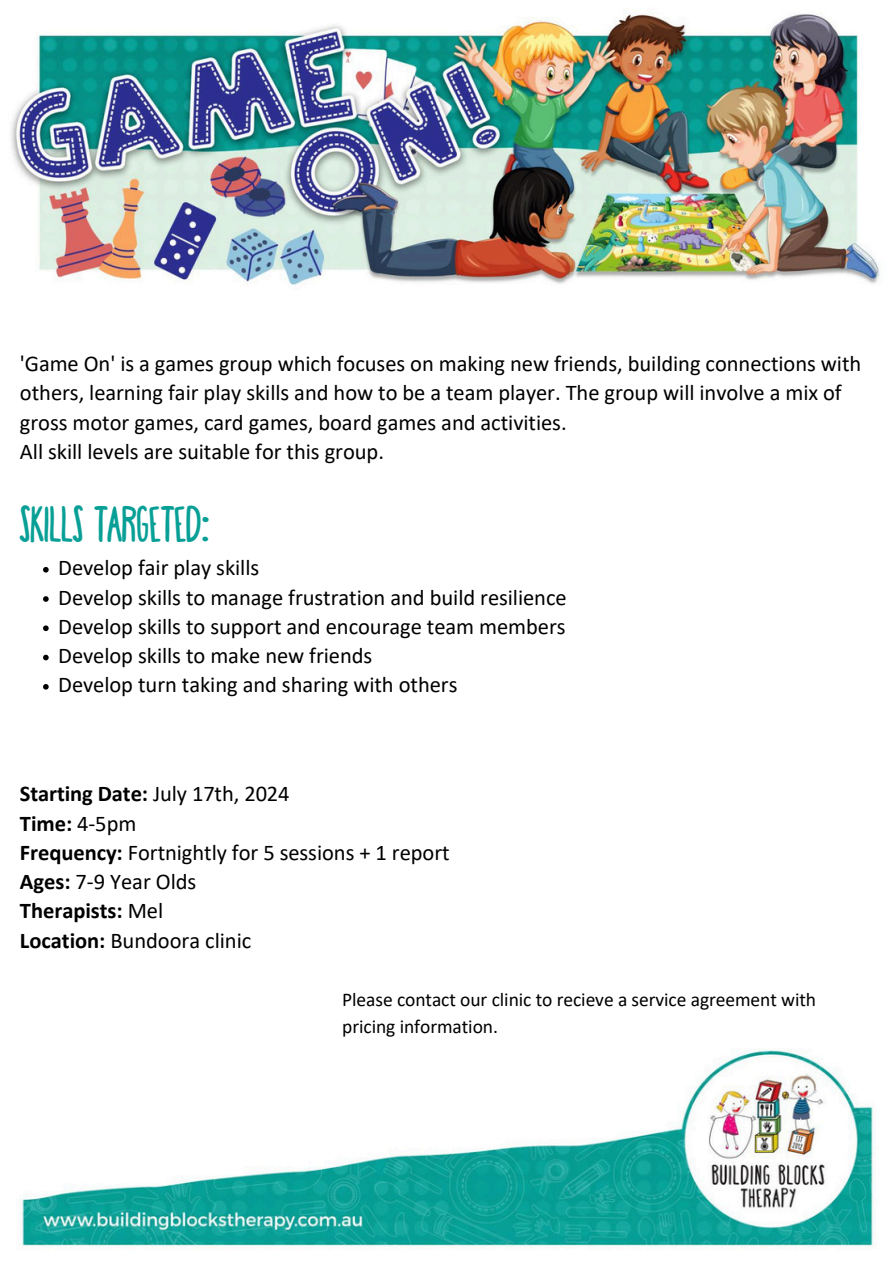
<style>
.page{position:relative;width:894px;height:1264px;background:#fff}
.page>*{position:absolute;margin:0;border:0;box-sizing:border-box;transform-origin:0 0}
.t1{font:condensed 48.75px "Happy Fox";letter-spacing:-.005em;color:#08a096}
.t2{font:22.5px/29.2px "Calibri";letter-spacing:-.005em;color:#000}
.t3{font:19.5px/27px "Calibri";letter-spacing:-.005em;color:#000}
.s1{font-weight:700}
</style>
<div class="page">
<img style="left:11px;top:13px;width:869px;height:272px">
<img style="left:20px;top:1049px;width:855px;height:199px">
<svg style="left:43px;top:567px;width:6px;height:5px"></svg>
<svg style="left:43px;top:596px;width:6px;height:6px"></svg>
<svg style="left:43px;top:625px;width:6px;height:6px"></svg>
<svg style="left:43px;top:654px;width:6px;height:6px"></svg>
<svg style="left:43px;top:684px;width:6px;height:5px"></svg>
<p class="t2" style="left:20px;top:351px;width:842px">'Game On' is a games group which focuses on making new friends, building connections with others, learning fair play skills and how to be a team player. The group will involve a mix of gross motor games, card games, board games and activities.<br>All skill levels are suitable for this group.</p>
<p class="t1" style="left:20px;top:493px;width:192px">SKILLS TARGETED:</p>
<p class="t2" style="left:58px;top:555px;width:202px">Develop fair play skills</p>
<p class="t2" style="left:58px;top:584px;width:510px">Develop skills to manage frustration and build resilience</p>
<h2 class="t2" style="left:58px;top:613px;width:508px">Develop skills to support and encourage team members</h2>
<p class="t2" style="left:58px;top:643px;width:315px">Develop skills to make new friends</p>
<p class="t2" style="left:58px;top:672px;width:400px">Develop turn taking and sharing with others</p>
<h1 class="t2" style="left:20px;top:781px;width:431px"><span class="s1">Starting Date:</span> July 17th, 2024<br><span class="s1">Time:</span> 4-5pm<br><span class="s1">Frequency:</span> Fortnightly for 5 sessions + 1 report<br><span class="s1">Ages:</span> 7-9 Year Olds<br><span class="s1">Therapists:</span> Mel<br><span class="s1">Location:</span> Bundoora clinic</h1>
<p class="t3" style="left:342px;top:987px;width:475px">Please contact our clinic to recieve a service agreement with pricing information.</p>
</div>
